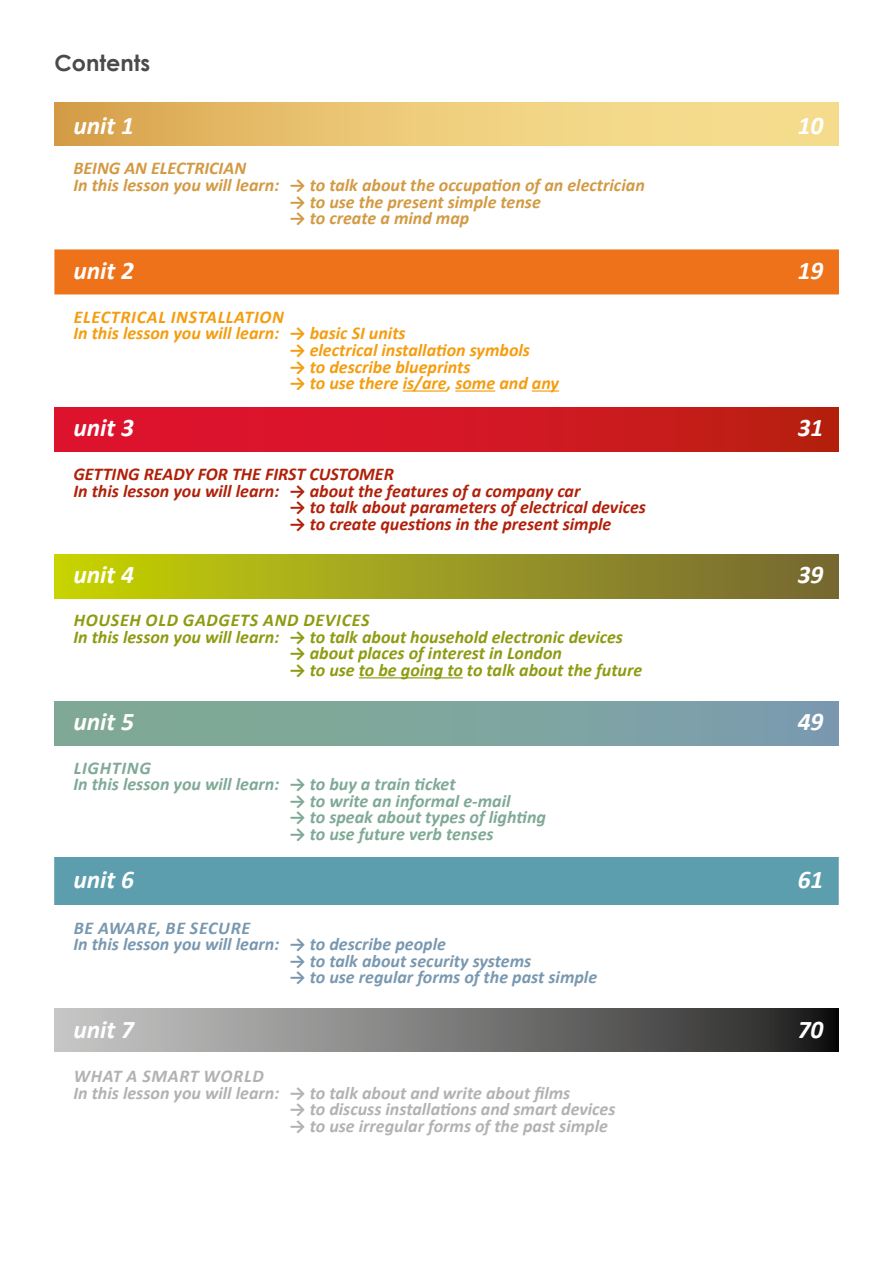
<style>
.page{position:relative;width:893px;height:1263px;background:#fff}
.page>*{position:absolute;margin:0;border:0;box-sizing:border-box;transform-origin:0 0}
.t1{font:italic 700 25.5px "Calibri";color:#fff}
.t2{font:700 22.35px "Century Gothic";color:#4a4a49}
.t3{font:italic 700 18px/16.5px "Calibri";color:#b12009}
.t4{font:italic 700 18px/16.5px "Calibri";color:#b3b2b2}
.t5{font:italic 700 18px/16.5px "Calibri";color:#8e9b12}
.t6{font:italic 700 18px/16.5px "Calibri";color:#f59d0f}
.t7{font:italic 700 18px/16.5px "Calibri";color:#d39a44}
.t8{font:italic 700 18px/16.5px "Calibri";color:#7fa996}
.t9{font:italic 700 18px/16.5px "Calibri";color:#7998b0}
.t10{font:italic 700 18px "Calibri";letter-spacing:.04em;color:#8e9b12}
</style>
<div class="page">
<div style="left:54px;top:102px;width:785px;height:44px;background:linear-gradient(to right,#dba853,#fbe89b)"></div>
<div style="left:54px;top:249px;width:785px;height:45px;background:#ee7219"></div>
<div style="left:54px;top:407px;width:785px;height:44px;background:linear-gradient(to right,#e51133,#bc1f13)"></div>
<div style="left:54px;top:554px;width:785px;height:44px;background:linear-gradient(to right,#c6d305,#746639)"></div>
<div style="left:54px;top:701px;width:785px;height:44px;background:linear-gradient(to right,#80ac91,#7c9dae)"></div>
<div style="left:54px;top:857px;width:785px;height:48px;background:#5c9eae"></div>
<svg style="left:54px;top:1008px;width:785px;height:44px"></svg>
<hr style="left:403px;top:390px;width:44px;height:2px;background:#f59d0f">
<hr style="left:455px;top:390px;width:40px;height:2px;background:#f59d0f">
<hr style="left:532px;top:390px;width:27px;height:2px;background:#f59d0f">
<hr style="left:359px;top:677px;width:104px;height:1px;background:#8e9b12">
<p class="t2" style="left:54px;top:46px;width:97px">Contents</p>
<h1 class="t1" style="left:73px;top:107px;width:62px">unit 1</h1>
<h1 class="t1" style="left:798px;top:107px;width:27px">10</h1>
<p class="t7" style="left:73px;top:160px;width:573px">BEING AN ELECTRICIAN<br>In this lesson you will learn: → to talk about the occupation of an electrician</p>
<p class="t7" style="left:289px;top:193px;width:253px">→ to use the present simple tense</p>
<p class="t7" style="left:289px;top:209px;width:182px">→ to create a mind map</p>
<h1 class="t1" style="left:73px;top:252px;width:62px">unit 2</h1>
<h1 class="t1" style="left:798px;top:252px;width:27px">19</h1>
<p class="t6" style="left:73px;top:308px;width:334px;text-indent:186px">on<br>In this lesson you will learn: → basic SI units</p>
<p class="t6" style="left:289px;top:341px;width:242px">→ electrical installation symbols</p>
<p class="t6" style="left:289px;top:358px;width:183px">→ to describe blueprints</p>
<p class="t6" style="left:289px;top:374px;width:271px">→ to use there is/are, some and any</p>
<p class="t6" style="left:74px;top:308px;width:20px">Electrical</p>
<p class="t6" style="left:171px;top:308px;width:37px">installati</p>
<h1 class="t1" style="left:73px;top:409px;width:62px">unit 3</h1>
<h1 class="t1" style="left:798px;top:409px;width:27px">31</h1>
<p class="t3" style="left:73px;top:465px;width:509px">GETTING READY FOR THE FIRST CUSTOMER<br>In this lesson you will learn: → about the features of a company car</p>
<p class="t3" style="left:289px;top:498px;width:358px">→ to talk about parameters of electrical devices</p>
<p class="t3" style="left:289px;top:515px;width:324px">→ to create questions in the present simple</p>
<h1 class="t1" style="left:73px;top:556px;width:62px">unit 4</h1>
<h1 class="t1" style="left:798px;top:556px;width:27px">39</h1>
<p class="t5" style="left:73px;top:611px;width:551px;text-indent:230px">Devices<br>In this lesson you will learn: → to talk about household electronic devices</p>
<p class="t5" style="left:289px;top:644px;width:274px">→ about places of interest in London</p>
<p class="t5" style="left:289px;top:661px;width:354px">→ to use to be going to to talk about the future</p>
<p class="t10" style="left:74px;top:608px;width:134px">Househ old Gadget</p>
<p class="t5" style="left:250px;top:611px;width:27px">s and</p>
<h1 class="t1" style="left:73px;top:703px;width:62px">unit 5</h1>
<h1 class="t1" style="left:798px;top:703px;width:27px">49</h1>
<p class="t8" style="left:73px;top:759px;width:384px">lighting<br>In this lesson you will learn: → to buy a train ticket</p>
<p class="t8" style="left:289px;top:792px;width:223px">→ to write an informal e-mail</p>
<p class="t8" style="left:289px;top:808px;width:258px">→ to speak about types of lighting</p>
<p class="t8" style="left:289px;top:825px;width:206px">→ to use future verb tenses</p>
<h1 class="t1" style="left:73px;top:861px;width:62px">unit 6</h1>
<h1 class="t1" style="left:798px;top:861px;width:27px">61</h1>
<p class="t9" style="left:73px;top:919px;width:374px">Be aware, be secure<br>In this lesson you will learn: → to describe people</p>
<p class="t9" style="left:289px;top:952px;width:243px">→ to talk about security systems</p>
<p class="t9" style="left:289px;top:968px;width:309px">→ to use regular forms of the past simple</p>
<h1 class="t1" style="left:73px;top:1012px;width:62px">unit 7</h1>
<h1 class="t1" style="left:798px;top:1012px;width:27px">70</h1>
<p class="t4" style="left:73px;top:1067px;width:498px;text-indent:130px">World<br>In this lesson you will learn: → to talk about and write about films</p>
<p class="t4" style="left:289px;top:1100px;width:328px">→ to discuss installations and smart devices</p>
<p class="t4" style="left:289px;top:1117px;width:320px">→ to use irregular forms of the past simple</p>
<p class="t4" style="left:74px;top:1067px;width:13px">What</p>
<p class="t4" style="left:127px;top:1067px;width:23px">A Smart</p>
</div>
